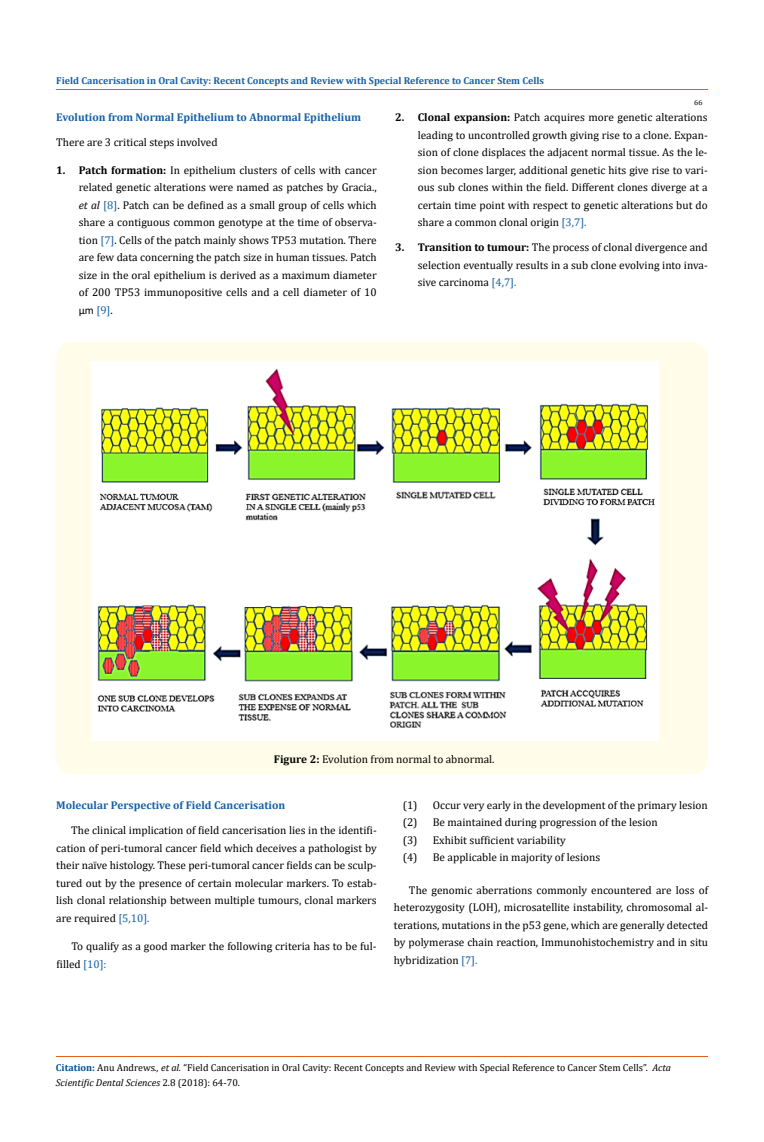
<style>
.page{position:relative;width:764px;height:1142px;background:#fff}
.page>*{position:absolute;margin:0;border:0;box-sizing:border-box;transform-origin:0 0}
.t1{font:11.25px/17.5px "Cambria";color:#000;text-align:justify}
.t2{font:700 11.25px "Cambria";color:#1560a6}
.t3{font:10px/15px "Cambria";color:#000}
.t4{font:700 10px "Cambria";color:#1560a6}
.t5{font:7.5px "Cambria";color:#000}
.s1{font-weight:700}
.s2{font-style:italic}
.s3{color:#1560a6}
.s4{font-family:"Calibri"}
.s5{font-weight:700;color:#035089}
</style>
<div class="page">
<div style="left:56px;top:342px;width:652px;height:432px;background:#fffde9;border-radius:15px"></div>
<img style="left:91px;top:362px;width:567px;height:378px">
<hr style="left:56px;top:90px;width:652px;height:1px;background:#e05d1a">
<hr style="left:56px;top:1056px;width:651px;height:1px;background:#e05d1a">
<p class="t4" style="left:56px;top:73px;width:489px">Field Cancerisation in Oral Cavity: Recent Concepts and Review with Special Reference to Cancer Stem Cells</p>
<p class="t5" style="left:694px;top:98px;width:10px">66</p>
<p class="t2" style="left:56px;top:109px;width:306px">Evolution from Normal Epithelium to Abnormal Epithelium</p>
<p class="t1" style="left:56px;top:133px;width:163px">There are 3 critical steps involved</p>
<p class="t1" style="left:79px;top:161px;width:299px;text-indent:-22px"><span class="s1">1. Patch formation:</span> In epithelium clusters of cells with cancer related genetic alterations were named as patches by Gracia., <span class="s2">et al</span> <span class="s3">[8]</span>. Patch can be defined as a small group of cells which share a contiguous common genotype at the time of observa&shy;tion <span class="s3">[7]</span>. Cells of the patch mainly shows TP53 mutation. There are few data concerning the patch size in human tissues. Patch size in the oral epithelium is derived as a maximum diameter of 200 TP53 immunopositive cells and a cell diameter of 10 <span class="s4">μm</span> <span class="s3">[9]</span>.</p>
<p class="t1" style="left:418px;top:109px;width:291px;text-indent:-22px"><span class="s1">2. Clonal expansion:</span> Patch acquires more genetic alterations leading to uncontrolled growth giving rise to a clone. Expan&shy;sion of clone displaces the adjacent normal tissue. As the le&shy;sion becomes larger, additional genetic hits give rise to vari&shy;ous sub clones within the field. Different clones diverge at a certain time point with respect to genetic alterations but do share a common clonal origin <span class="s3">[3,7].</span></p>
<p class="t1" style="left:418px;top:239px;width:291px;text-indent:-22px"><span class="s1">3. Transition to tumour:</span> The process of clonal divergence and selection eventually results in a sub clone evolving into inva&shy;sive carcinoma <span class="s3">[4,7].</span></p>
<p class="t1" style="left:274px;top:750px;width:222px"><span class="s1">Figure 2:</span> Evolution from normal to abnormal.</p>
<p class="t2" style="left:56px;top:796px;width:230px">Molecular Perspective of Field Cancerisation</p>
<p class="t1" style="left:56px;top:821px;width:322px;text-indent:15px">The clinical implication of field cancerisation lies in the identifi&shy;cation of peri-tumoral cancer field which deceives a pathologist by their naïve histology. These peri-tumoral cancer fields can be sculp&shy;tured out by the presence of certain molecular markers. To estab&shy;lish clonal relationship between multiple tumours, clonal markers are required <span class="s3">[5,10].</span></p>
<p class="t1" style="left:56px;top:937px;width:321px;text-indent:15px">To qualify as a good marker the following criteria has to be ful&shy;filled <span class="s3">[10]:</span></p>
<p class="t1" style="left:403px;top:796px;width:306px;text-align:left">(1) Occur very early in the development of the primary lesion (2) Be maintained during progression of the lesion<br>(3) Exhibit sufficient variability<br>(4) Be applicable in majority of lesions</p>
<p class="t1" style="left:394px;top:881px;width:316px;text-indent:15px">The genomic aberrations commonly encountered are loss of heterozygosity (LOH), microsatellite instability, chromosomal al&shy;terations, mutations in the p53 gene, which are generally detected by polymerase chain reaction, Immunohistochemistry and in situ hybridization <span class="s3">[7].</span></p>
<p class="t3" style="left:56px;top:1059px;width:617px"><span class="s5">Citation:</span> Anu Andrews<span class="s2">., et al.</span> “Field Cancerisation in Oral Cavity: Recent Concepts and Review with Special Reference to Cancer Stem Cells”. <span class="s2">Acta<br>Scientific Dental Sciences</span> 2.8 (2018): 64-70.</p>
</div>
